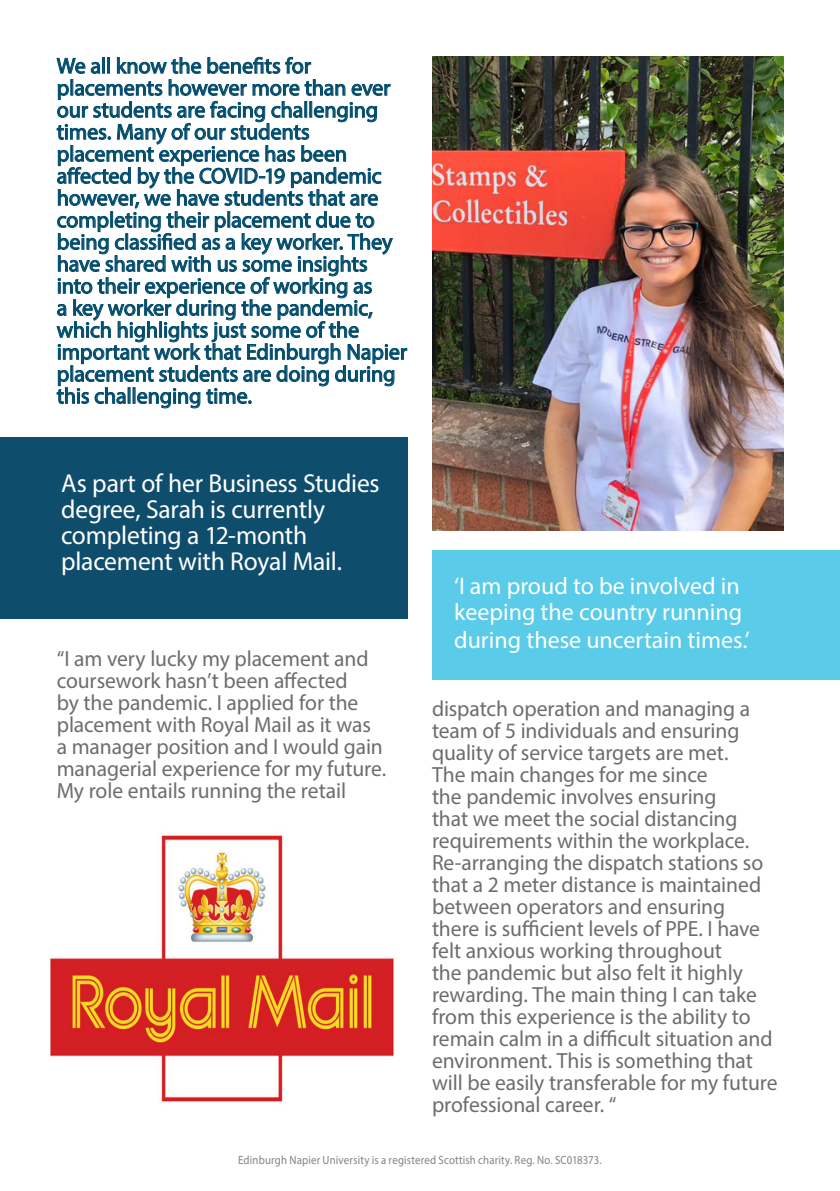
<style>
.page{position:relative;width:840px;height:1191px;background:#fff}
.page>*{position:absolute;margin:0;border:0;box-sizing:border-box;transform-origin:0 0}
.Body_text{font:26px/26px "Myriad Pro";letter-spacing:-.01em;color:#fff}
.t1{font:24px/27px "Myriad Pro";color:#fff}
.Body_text-2{font:22px/22px "Myriad Pro";letter-spacing:-.005em;color:#6c6d70}
.Body_text-3{font:22px/22px "Myriad Pro";letter-spacing:-.005em;color:#004b6c}
.t2{font:12px "Myriad Pro";letter-spacing:.015em;color:#808285;scale:.9 1}
</style>
<div class="page">
<div style="left:432px;top:550px;width:407px;height:130px;background:#5acbe9"></div>
<svg style="left:57px;top:57px;width:350px;height:351px"></svg>
<img style="left:432px;top:57px;width:351px;height:473px">
<img style="left:49px;top:835px;width:345px;height:268px">
<div style="left:0;top:437px;width:408px;height:181px;background:#0e4e6c"></div>
<p class="Body_text-3" style="left:57px;top:54px;width:352px">We all know the benefits for placements however more than ever our students are facing challenging times. Many of our students placement experience has been affected by the COVID-19 pandemic however, we have students that are completing their placement due to being classified as a key worker. They have shared with us some insights into their experience of working as<br>a key worker during the pandemic, which highlights just some of the important work that Edinburgh Napier placement students are doing during this challenging time.</p>
<p class="Body_text" style="left:61px;top:469px;width:320px">As part of her Business Studies degree, Sarah is currently completing a 12-month placement with Royal Mail.</p>
<p class="Body_text-2" style="left:57px;top:647px;width:331px">“I am very lucky my placement and coursework hasn’t been affected<br>by the pandemic. I applied for the placement with Royal Mail as it was a manager position and I would gain managerial experience for my future.<br>My role entails running the retail</p>
<p class="t1" style="left:454px;top:571px;width:297px">‘I am proud to be involved in keeping the country running during these uncertain times.’</p>
<p class="Body_text-2" style="left:432px;top:697px;width:347px">dispatch operation and managing a team of 5 individuals and ensuring quality of service targets are met.<br>The main changes for me since<br>the pandemic involves ensuring<br>that we meet the social distancing requirements within the workplace.<br>Re-arranging the dispatch stations so that a 2 meter distance is maintained between operators and ensuring there is sufficient levels of PPE. I have felt anxious working throughout<br>the pandemic but also felt it highly rewarding. The main thing I can take from this experience is the ability to remain calm in a difficult situation and environment. This is something that will be easily transferable for my future professional career. “</p>
<p class="t2" style="left:238px;top:1152px;width:405px">Edinburgh Napier University is a registered Scottish charity. Reg. No. SC018373.</p>
</div>
